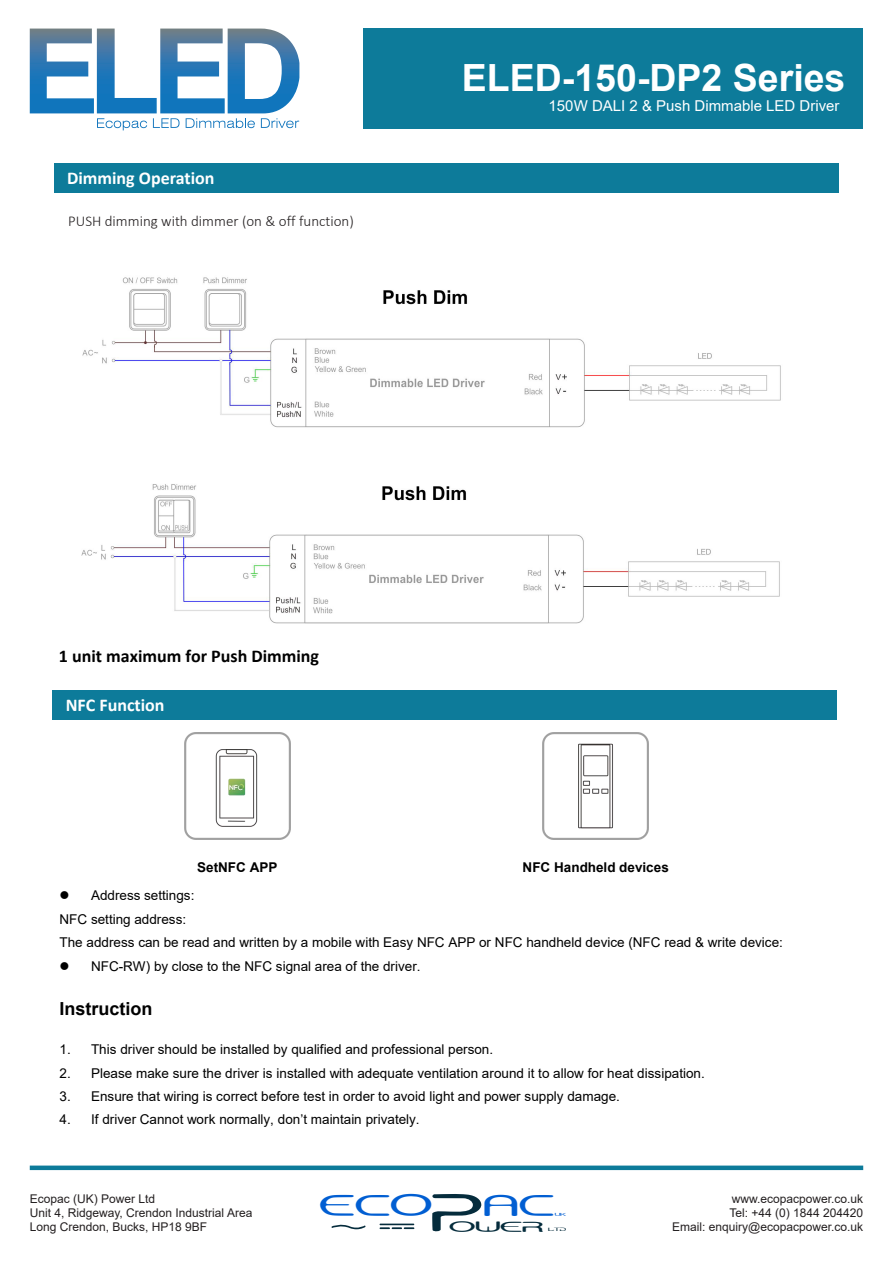
<style>
.page{position:relative;width:893px;height:1263px;background:#fff}
.page>*{position:absolute;margin:0;border:0;box-sizing:border-box;transform-origin:0 0}
.t1{font:94.05px "Slide";color:#052c3c;scale:.8 1}
.t2{font:52.65px "Slide";color:#015ed2;scale:.88 1}
.t3{font:700 37.5px "Arial";color:#fff}
.t4{font:25.65px "Slide";color:#052c3c;scale:1.13 1}
.t5{font:700 18px "Calibri";color:#fff}
.t6{font:700 18px "Calibri";color:#000}
.t7{font:700 18px "Arial";color:#000}
.t8{font:300 15px "Calibri";color:#231f20}
.t9{font:15px "Arial";color:#fff}
.t10{font:13.5px/23.4px "Arial";color:#000}
.t11{font:700 13.5px "Arial";letter-spacing:.005em;color:#000}
.t12{font:12px/14.4px "Arial";color:#231f20}
.t13{font:8.4px "Slide";color:#052c3c}
.t14{font:7.65px "Slide";color:#015ed2}
</style>
<div class="page">
<svg style="left:331px;top:1224px;width:35px;height:5px"></svg>
<hr style="left:380px;top:1223px;width:34px;height:2px;background:#052c3c">
<svg style="left:380px;top:1227px;width:34px;height:2px"></svg>
<svg style="left:30px;top:29px;width:269px;height:101px"></svg>
<div style="left:364px;top:28px;width:499px;height:101px;background:#0d7b9a"></div>
<div style="left:30px;top:1165px;width:833px;height:5px;background:#0d7b9a"></div>
<div style="left:54px;top:164px;width:785px;height:29px;background:#0d7b9a"></div>
<img style="left:82px;top:277px;width:699px;height:151px">
<img style="left:81px;top:484px;width:699px;height:140px">
<div style="left:52px;top:690px;width:785px;height:30px;background:#0d7b9a"></div>
<img style="left:184px;top:732px;width:106px;height:108px">
<img style="left:543px;top:732px;width:106px;height:108px">
<p class="t5" style="left:67px;top:166px;width:149px">Dimming Operation</p>
<p class="t8" style="left:68px;top:212px;width:287px">PUSH dimming with dimmer (on &amp; off function)</p>
<h3 class="t3" style="left:462px;top:52px;width:385px">ELED-150-DP2 Series</h3>
<p class="t9" style="left:549px;top:95px;width:292px">150W DALI 2 &amp; Push Dimmable LED Driver</p>
<h3 class="t6" style="left:59px;top:643px;width:262px">1 unit maximum for Push Dimming</h3>
<h3 class="t5" style="left:66px;top:692px;width:100px">NFC Function</h3>
<p class="t11" style="left:197px;top:858px;width:82px">SetNFC APP</p>
<p class="t11" style="left:523px;top:858px;width:148px">NFC Handheld devices</p>
<p class="t10" style="left:59px;top:884px;width:725px">● Address settings:<br>NFC setting address:<br>The address can be read and written by a mobile with Easy NFC APP or NFC handheld device (NFC read &amp; write device:</p>
<p class="t10" style="left:59px;top:954px;width:363px">● NFC-RW) by close to the NFC signal area of the driver.</p>
<h3 class="t7" style="left:60px;top:996px;width:95px">Instruction</h3>
<p class="t10" style="left:60px;top:1038px;width:435px">1. This driver should be installed by qualified and professional person.</p>
<p class="t10" style="left:60px;top:1061px;width:647px">2. Please make sure the driver is installed with adequate ventilation around it to allow for heat dissipation.</p>
<p class="t10" style="left:60px;top:1084px;width:562px">3. Ensure that wiring is correct before test in order to avoid light and power supply damage.</p>
<p class="t10" style="left:60px;top:1108px;width:362px">4. If driver Cannot work normally, don’t maintain privately.</p>
<h1 class="t1" style="left:430px;top:1168px;width:67px">P</h1>
<h2 class="t2" style="left:320px;top:1181px;width:267px">eco AC</h2>
<p class="t12" style="left:30px;top:1191px;width:224px">Ecopac (UK) Power Ltd<br>Unit 4, Ridgeway, Crendon Industrial Area<br>Long Crendon, Bucks, HP18 9BF</p>
<p class="t12" style="left:672px;top:1191px;width:192px;text-align:right">www.ecopacpower.co.uk<br>Tel: +44 (0) 1844 204420<br>Email: enquiry@ecopacpower.co.uk</p>
<p class="t14" style="left:555px;top:1211px;width:13px">UK</p>
<h3 class="t4" style="left:449px;top:1214px;width:85px">OWER</h3>
<p class="t13" style="left:548px;top:1226px;width:19px">LTD</p>
</div>
